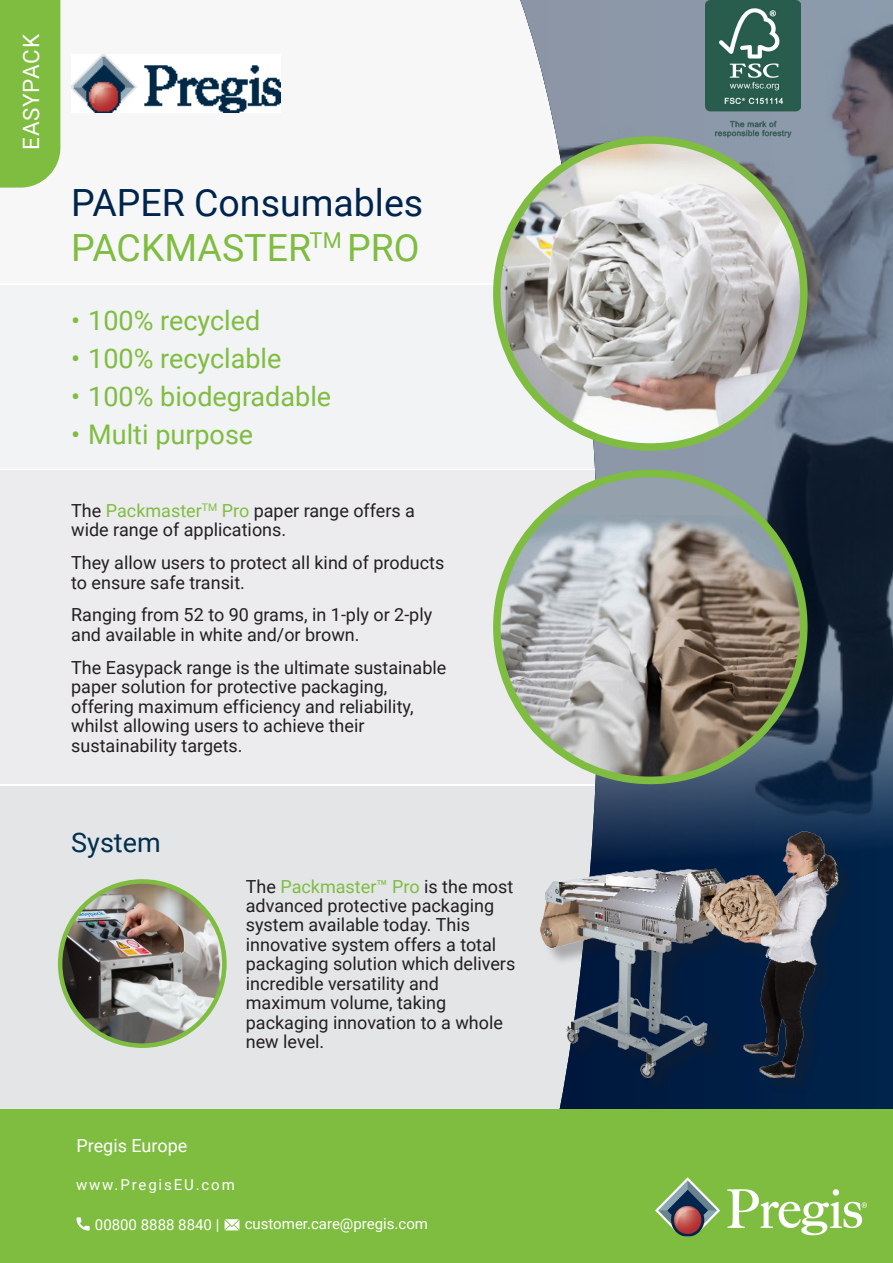
<style>
.page{position:relative;width:893px;height:1263px;background:#fff}
.page>*{position:absolute;margin:0;border:0;box-sizing:border-box;transform-origin:0 0}
.t1{font:37.5px "Roboto";color:#00254c}
.t2{font:37.5px "Roboto";color:#7fbd41}
.t3{font:27px "Roboto";color:#7fbd41}
.t4{font:27px "Roboto";color:#002f4e}
.t5{font:22.5px "Roboto";letter-spacing:.035em;color:#fff}
.body_-_white{font:18px/19.4px "Roboto";color:#231f20}
.t6{font:18px "Roboto";color:#fff}
.t7{font:15px "Roboto";color:#fff}
.t8{font:15px "Roboto";letter-spacing:.125em;color:#fff}
.s1{color:#7fbd41}
</style>
<div class="page">
<div style="left:0;top:285px;width:893px;height:183px;background:#f2f3f4"></div>
<div style="left:0;top:0;width:893px;height:282px;background:#f7f7f8"></div>
<div style="left:0;top:787px;width:893px;height:323px;background:#e4e5e7"></div>
<div style="left:0;top:471px;width:893px;height:313px;background:#ececee"></div>
<svg style="left:520px;top:881px;width:373px;height:229px"></svg>
<img style="left:520px;top:0;width:373px;height:881px">
<div style="left:0;top:1110px;width:893px;height:153px;background:#7fbd41"></div>
<img style="left:71px;top:54px;width:209px;height:58px">
<img style="left:60px;top:881px;width:164px;height:164px;border-radius:80px">
<div style="left:58px;top:879px;width:169px;height:169px;border:4px solid #7fbd41;border-radius:50%"></div>
<img style="left:497px;top:140px;width:307px;height:304px">
<div style="left:493px;top:136px;width:314px;height:315px;border:8px solid #7fbd41;border-radius:50%"></div>
<div style="left:497px;top:473px;width:307px;height:307px;background:#94a0ac;border-radius:50%"></div>
<img style="left:497px;top:515px;width:307px;height:262px">
<div style="left:493px;top:470px;width:314px;height:314px;border:8px solid #7fbd41;border-radius:50%"></div>
<div style="left:543px;top:835px;width:314px;height:261px;background:#002147"></div>
<img style="left:540px;top:831px;width:299px;height:246px">
<div style="left:0;top:0;width:60px;height:188px;background:#7fbd41"></div>
<img style="left:706px;top:0;width:94px;height:141px">
<svg style="left:76px;top:1217px;width:14px;height:13px"></svg>
<svg style="left:225px;top:1219px;width:14px;height:11px"></svg>
<img style="left:655px;top:1178px;width:212px;height:58px">
<p class="t5" style="left:15px;top:150px;width:117px;rotate:-90deg">EASYPACK</p>
<p class="t1" style="left:71px;top:176px;width:354px">PAPER Consumables</p>
<p class="t2" style="left:71px;top:221px;width:350px">PACKMASTER<sup>TM</sup> PRO</p>
<p class="t3" style="left:71px;top:302px;width:191px">• 100% recycled</p>
<p class="t3" style="left:71px;top:340px;width:212px">• 100% recyclable</p>
<p class="t3" style="left:71px;top:377px;width:261px">• 100% biodegradable</p>
<p class="t3" style="left:71px;top:415px;width:184px">• Multi purpose</p>
<p class="body_-_white" style="left:71px;top:500px;width:345px">The <span class="s1">Packmaster</span><sup>TM</sup> <span class="s1">Pro</span> paper range offers a wide range of applications.</p>
<p class="body_-_white" style="left:71px;top:552px;width:375px">They allow users to protect all kind of products to ensure safe transit.</p>
<p class="body_-_white" style="left:71px;top:605px;width:363px">Ranging from 52 to 90 grams, in 1-ply or 2-ply and available in white and/or brown.</p>
<p class="body_-_white" style="left:71px;top:657px;width:377px">The Easypack range is the ultimate sustainable paper solution for protective packaging, offering maximum efficiency and reliability, whilst allowing users to achieve their sustainability targets.</p>
<p class="t4" style="left:71px;top:823px;width:91px">System</p>
<p class="body_-_white" style="left:246px;top:876px;width:271px">The <span class="s1">Packmaster™ Pro</span> is the most advanced protective packaging system available today. This innovative system offers a total packaging solution which delivers</p>
<p class="body_-_white" style="left:246px;top:973px;width:259px">incredible versatility and maximum volume, taking packaging innovation to a whole new level.</p>
<p class="t6" style="left:76px;top:1132px;width:112px">Pregis Europe</p>
<p class="t8" style="left:76px;top:1174px;width:160px">www.PregisEU.com</p>
<p class="t7" style="left:95px;top:1214px;width:126px">00800 8888 8840 |</p>
<p class="t7" style="left:245px;top:1213px;width:185px">customer.care@pregis.com</p>
</div>
